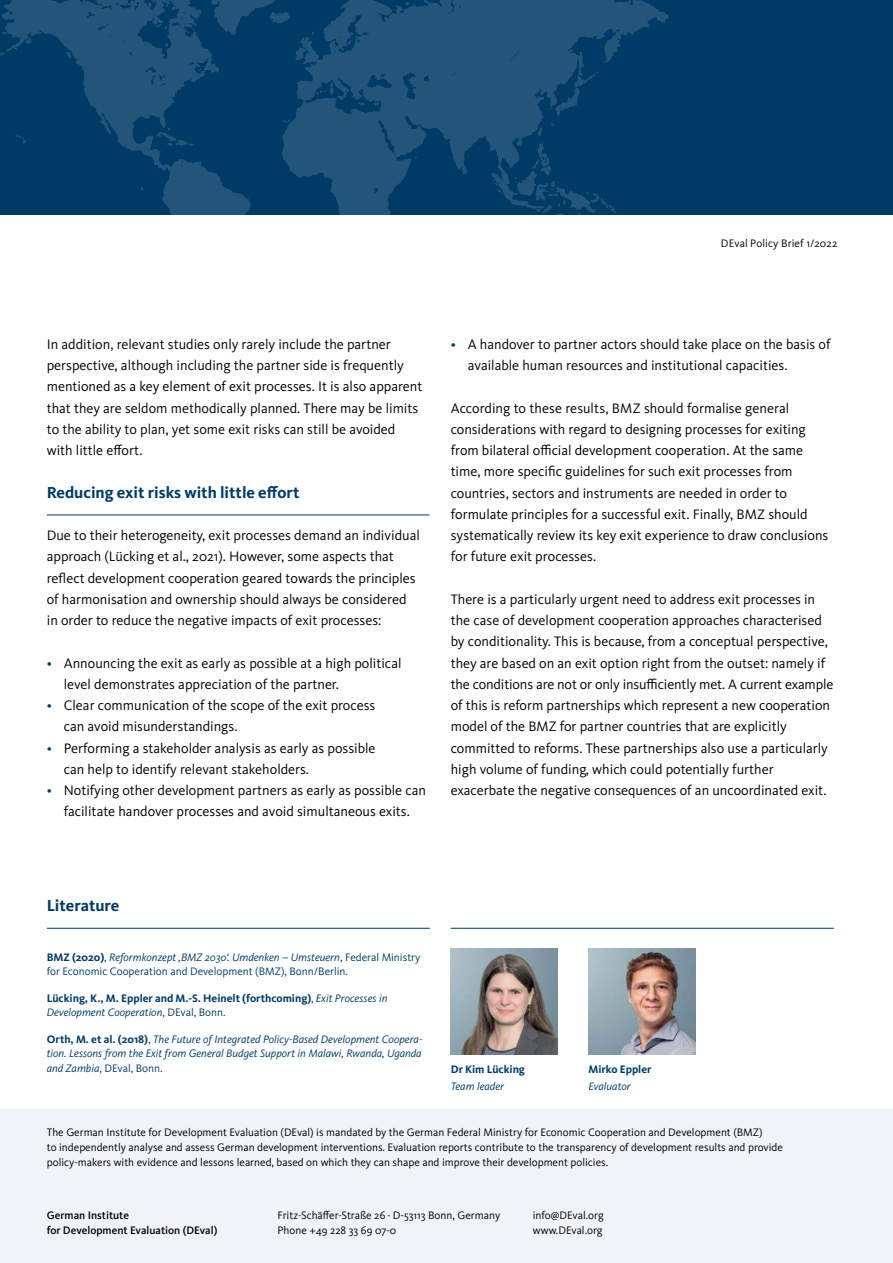
<style>
.page{position:relative;width:893px;height:1263px;background:#fff}
.page>*{position:absolute;margin:0;border:0;box-sizing:border-box;transform-origin:0 0}
.t1{font:700 16.5px "Kievit OT";color:#003b65}
.Fließtext_5_copy{font:14.25px/21.3px "Kievit OT";color:#000}
.Absender{font:11.25px/14.9px "Kievit OT";color:#000}
.Literatur{font:italic 11.25px/14.2px "Kievit OT";color:#003b65;text-align:justify}
.Literatur-2{font:11.25px/14.2px "Kievit OT";color:#003b65}
.Literatur-3{font:700 11.25px/14.2px "Kievit OT";color:#003b65}
.Absender_Adresse{font:500 11.25px "Kievit OT";color:#000}
.Dossier_Name_Autor{font:700 11.25px "Kievit OT";color:#003b65}
.Dossier_Beschreibung_Autor{font:italic 11.25px "Kievit OT";color:#003b65}
.s1{color:#003b65}
.s2{font-weight:700}
.s3{font-style:italic}
.s4{font-weight:400}
.s5{font-weight:400;font-style:italic}
.s6{font-weight:700;font-style:normal}
.s7{font-style:normal}
</style>
<div class="page">
<div style="left:0;top:0;width:893px;height:215px;background:#003b65"></div>
<svg style="left:0;top:0;width:669px;height:215px"></svg>
<div style="left:0;top:1110px;width:893px;height:153px;background:#f0f3f7"></div>
<hr style="left:47px;top:514px;width:382px;height:1px;background:#003b65">
<hr style="left:47px;top:928px;width:383px;height:1px;background:#003b65">
<hr style="left:451px;top:928px;width:383px;height:1px;background:#003b65">
<img style="left:451px;top:948px;width:106px;height:106px">
<img style="left:589px;top:948px;width:106px;height:106px">
<p class="Absender" style="left:721px;top:236px;width:118px">DEval Policy Brief 1/2022</p>
<p class="Fließtext_5_copy" style="left:47px;top:333px;width:377px">In addition, relevant studies only rarely include the partner perspective, although including the partner side is frequently mentioned as a key element of exit processes. It is also apparent that they are seldom methodically planned. There may be limits to the ability to plan, yet some exit risks can still be avoided with little effort.</p>
<h2 class="t1" style="left:47px;top:482px;width:254px">Reducing exit risks with little effort</h2>
<p class="Fließtext_5_copy" style="left:47px;top:525px;width:375px">Due to their heterogeneity, exit processes demand an individual approach (Lücking et al., 2021). However, some aspects that reflect development cooperation geared towards the principles of harmonisation and ownership should always be considered in order to reduce the negative impacts of exit processes:</p>
<p class="Fließtext_5_copy" style="left:64px;top:652px;width:339px;text-indent:-17px"><span class="s1">•</span> Announcing the exit as early as possible at a high political level demonstrates appreciation of the partner.</p>
<p class="Fließtext_5_copy" style="left:64px;top:695px;width:313px;text-indent:-17px"><span class="s1">•</span> Clear communication of the scope of the exit process can avoid misunderstandings.</p>
<p class="Fließtext_5_copy" style="left:64px;top:737px;width:313px;text-indent:-17px"><span class="s1">•</span> Performing a stakeholder analysis as early as possible can help to identify relevant stakeholders.</p>
<p class="Fließtext_5_copy" style="left:47px;top:780px;width:381px;text-align:center"><span class="s1">•</span> Notifying other development partners as early as possible can facilitate handover processes and avoid simultaneous exits.</p>
<p class="Fließtext_5_copy" style="left:468px;top:333px;width:364px;text-indent:-17px"><span class="s1">•</span> A handover to partner actors should take place on the basis of available human resources and institutional capacities.</p>
<p class="Fließtext_5_copy" style="left:451px;top:397px;width:379px">According to these results, BMZ should formalise general considerations with regard to designing processes for exiting from bilateral official development cooperation. At the same time, more specific guidelines for such exit processes from countries, sectors and instruments are needed in order to formulate principles for a successful exit. Finally, BMZ should systematically review its key exit experience to draw conclusions for future exit processes.</p>
<p class="Fließtext_5_copy" style="left:451px;top:589px;width:384px">There is a particularly urgent need to address exit processes in the case of development cooperation approaches characterised by conditionality. This is because, from a conceptual perspective, they are based on an exit option right from the outset: namely if the conditions are not or only insufficiently met. A current example of this is reform partnerships which represent a new cooperation model of the BMZ for partner countries that are explicitly committed to reforms. These partnerships also use a particularly high volume of funding, which could potentially further exacerbate the negative consequences of an uncoordinated exit.</p>
<h1 class="t1" style="left:47px;top:896px;width:74px">Literature</h1>
<p class="Literatur-2" style="left:47px;top:950px;width:375px"><span class="s2">BMZ (2020)</span>, <span class="s3">Reformkonzept ,BMZ 2030ʻ. Umdenken – Umsteuern</span>, Federal Ministry for Economic Cooperation and Development (BMZ), Bonn/Berlin.</p>
<p class="Literatur-3" style="left:47px;top:991px;width:342px">Lücking, K., M. Eppler and M.-S. Heinelt (forthcoming)<span class="s4">,</span> <span class="s5">Exit Processes in<br>Development Cooperation</span><span class="s4">, DEval, Bonn.</span></p>
<p class="Literatur" style="left:47px;top:1032px;width:377px"><span class="s6">Orth, M. et al. (2018)</span><span class="s7">,</span> The Future of Integrated Policy-Based Development Coopera&shy;tion. Lessons from the Exit from General Budget Support in Malawi, Rwanda, Uganda and Zambia<span class="s7">, DEval, Bonn.</span></p>
<p class="Dossier_Name_Autor" style="left:588px;top:1062px;width:65px">Mirko Eppler</p>
<p class="Dossier_Beschreibung_Autor" style="left:588px;top:1080px;width:44px">Evaluator</p>
<p class="Absender" style="left:47px;top:1125px;width:738px">The German Institute for Development Evaluation (DEval) is mandated by the German Federal Ministry for Economic Cooperation and Development (BMZ)<br>to independently analyse and assess German development interventions. Evaluation reports contribute to the transparency of development results and provide policy-makers with evidence and lessons learned, based on which they can shape and improve their development policies.</p>
<p class="Dossier_Name_Autor" style="left:451px;top:1062px;width:76px">Dr Kim Lücking</p>
<p class="Dossier_Beschreibung_Autor" style="left:451px;top:1080px;width:55px">Team leader</p>
<p class="Absender_Adresse" style="left:47px;top:1209px;width:84px">German Institute</p>
<p class="Absender" style="left:277px;top:1208px;width:224px">Fritz-Schäffer-Straße 26 · D-53113 Bonn, Germany</p>
<p class="Absender" style="left:533px;top:1208px;width:72px">info@DEval.org</p>
<p class="Absender_Adresse" style="left:47px;top:1224px;width:172px">for Development Evaluation (DEval)</p>
<p class="Absender" style="left:277px;top:1223px;width:120px">Phone +49 228 33 69 07-0</p>
<p class="Absender" style="left:533px;top:1223px;width:71px">www.DEval.org</p>
</div>
